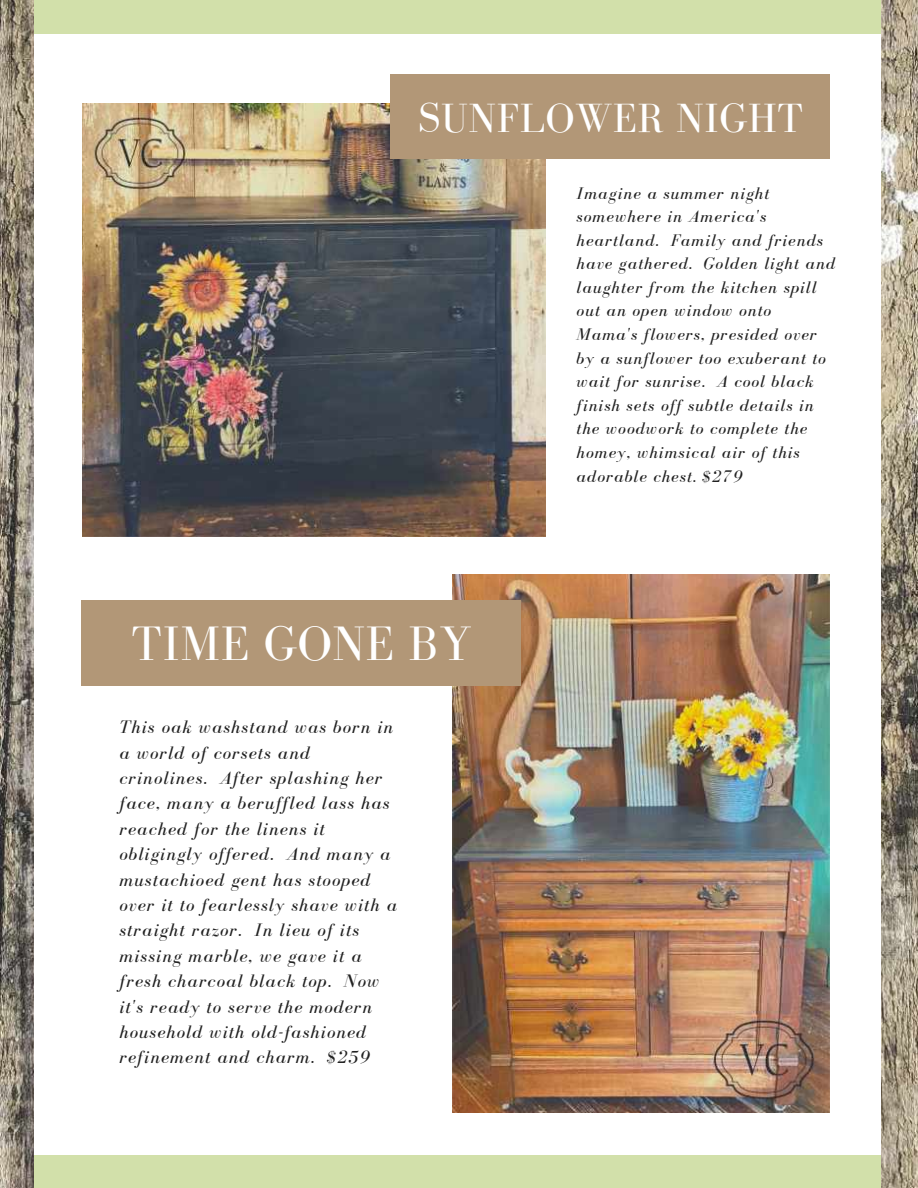
<style>
.page{position:relative;width:918px;height:1188px;background:#fff}
.page>*{position:absolute;margin:0;border:0;box-sizing:border-box;transform-origin:0 0}
.t1{font:49.8px "Bodoni FLF";letter-spacing:.01em;color:#fff}
.t2{font:42px "Bodoni FLF";letter-spacing:.01em;color:#fff}
.t3{font:italic 18.6px/25.3px "Bodoni FLF";letter-spacing:.06em;color:#222}
.t4{font:italic 17.4px/23.5px "Bodoni FLF";letter-spacing:.06em;color:#222}
</style>
<div class="page">
<img style="left:0;top:0;width:918px;height:1188px">
<div style="left:35px;top:12px;width:846px;height:1165px;background:#fff"></div>
<div style="left:35px;top:1156px;width:846px;height:32px;background:#d2e0aa"></div>
<div style="left:35px;top:0;width:846px;height:34px;background:#d2e0aa"></div>
<img style="left:83px;top:103px;width:462px;height:434px">
<img style="left:452px;top:574px;width:377px;height:538px">
<div style="left:390px;top:74px;width:440px;height:85px;background:#b29777"></div>
<div style="left:81px;top:601px;width:440px;height:84px;background:#b29777"></div>
<h2 class="t2" style="left:418px;top:95px;width:387px">SUNFLOWER NIGHT</h2>
<h1 class="t1" style="left:131px;top:617px;width:342px">TIME GONE BY</h1>
<p class="t3" style="left:119px;top:714px;width:279px">This oak washstand was born in a world of corsets and crinolines. After splashing her face, many a beruffled lass has reached for the linens it obligingly offered. And many a mustachioed gent has stooped over it to fearlessly shave with a straight razor. In lieu of its missing marble, we gave it a fresh charcoal black top. Now it's ready to serve the modern household with old-fashioned refinement and charm. $259</p>
<p class="t4" style="left:577px;top:181px;width:260px">Imagine a summer night somewhere in America's heartland. Family and friends have gathered. Golden light and laughter from the kitchen spill out an open window onto<br>Mama's flowers, presided over by a sunflower too exuberant to wait for sunrise. A cool black finish sets off subtle details in the woodwork to complete the homey, whimsical air of this adorable chest. $279</p>
</div>
